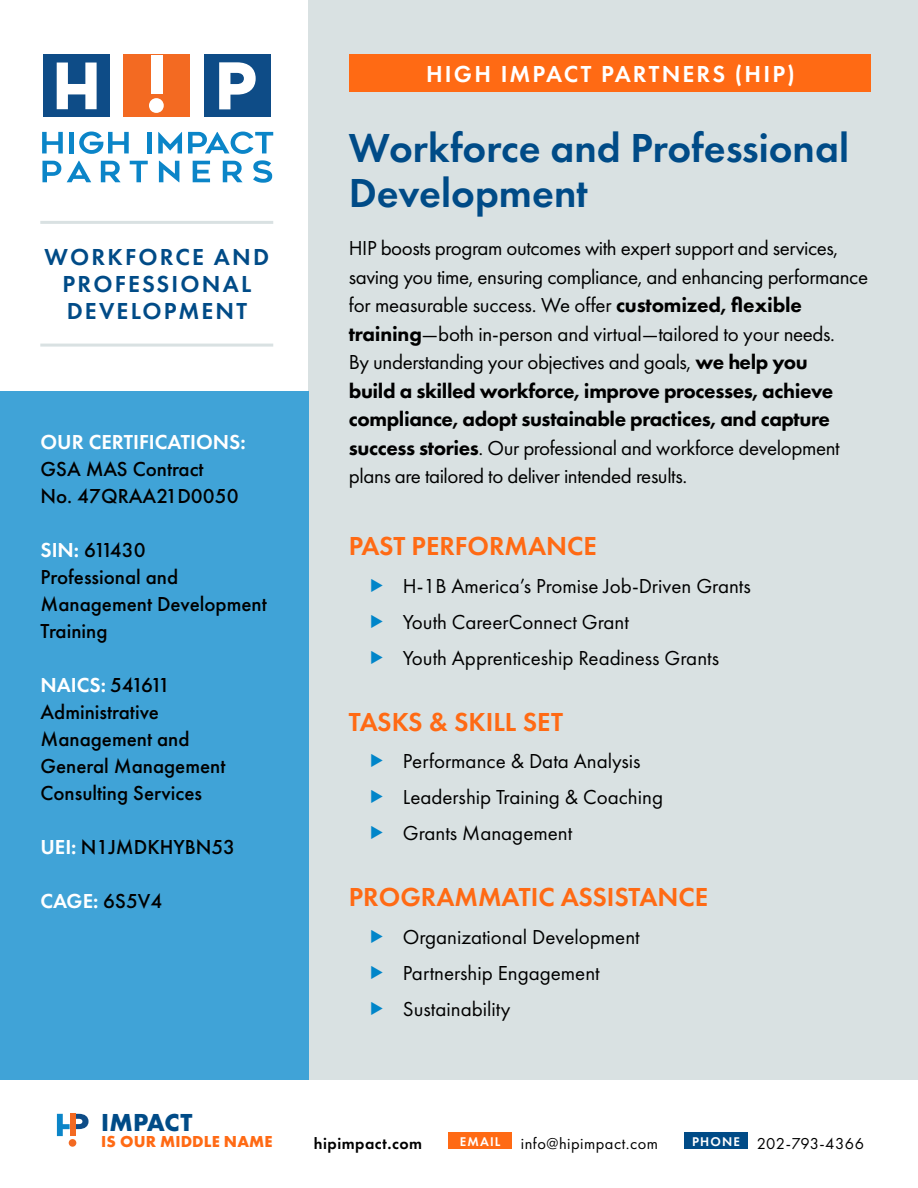
<style>
.page{position:relative;width:918px;height:1188px;background:#fff}
.page>*{position:absolute;margin:0;border:0;box-sizing:border-box;transform-origin:0 0}
.t1{font:600 42px/45px "Futura PT";color:#004b87}
.t2{font:600 27px "Futura PT";color:#ff6a14}
.t3{font:700 25.5px "Futura PT";letter-spacing:.01em;color:#004b87}
.t4{font:600 24px/27px "Futura PT";letter-spacing:.09em;color:#004b87;text-align:center}
.t5{font:600 24px "Futura PT";letter-spacing:.09em;color:#fff}
.t6{font:21px/28.5px "Futura PT";letter-spacing:-.01em;color:#000}
.t7{font:500 21px/27px "Futura PT";color:#000}
.t8{font:600 21px "Futura PT";color:#fff}
.t9{font:700 16.5px "Futura PT";letter-spacing:.01em;color:#ff6a14}
.t10{font:16.35px "Futura PT";letter-spacing:.03em;color:#000}
.t11{font:600 16.35px "Futura PT";letter-spacing:.03em;color:#000}
.s1{font-weight:600;color:#fff}
.s2{font-weight:500;color:#000}
.s3{font-weight:800}
</style>
<div class="page">
<div style="left:309px;top:0;width:609px;height:1080px;background:#d9e1e2"></div>
<div style="left:123px;top:55px;width:67px;height:62px;background:#f36a22"></div>
<div style="left:151px;top:55px;width:11px;height:38px;background:#fff"></div>
<div style="left:43px;top:55px;width:67px;height:62px;background:#0e4c87"></div>
<div style="left:204px;top:55px;width:67px;height:62px;background:#0e4c87"></div>
<svg style="left:42px;top:132px;width:21px;height:21px"></svg>
<div style="left:69px;top:132px;width:5px;height:21px;background:#0b85c8"></div>
<svg style="left:79px;top:132px;width:50px;height:22px"></svg>
<div style="left:147px;top:132px;width:5px;height:21px;background:#0b85c8"></div>
<svg style="left:158px;top:132px;width:24px;height:21px"></svg>
<svg style="left:188px;top:132px;width:85px;height:22px"></svg>
<svg style="left:42px;top:161px;width:19px;height:21px"></svg>
<svg style="left:67px;top:161px;width:24px;height:21px"></svg>
<svg style="left:101px;top:161px;width:20px;height:21px"></svg>
<svg style="left:130px;top:161px;width:18px;height:21px"></svg>
<svg style="left:159px;top:161px;width:20px;height:21px"></svg>
<svg style="left:193px;top:161px;width:17px;height:21px"></svg>
<svg style="left:223px;top:161px;width:20px;height:21px"></svg>
<svg style="left:253px;top:160px;width:19px;height:23px"></svg>
<svg style="left:149px;top:98px;width:15px;height:15px"></svg>
<svg style="left:219px;top:62px;width:37px;height:47px"></svg>
<svg style="left:57px;top:63px;width:40px;height:46px"></svg>
<div style="left:448px;top:1132px;width:64px;height:17px;background:#ff6a14"></div>
<div style="left:684px;top:1132px;width:64px;height:17px;background:#004b87"></div>
<div style="left:69px;top:1139px;width:7px;height:8px;background:#f36a22;border-radius:50%"></div>
<svg style="left:57px;top:1114px;width:32px;height:22px"></svg>
<hr style="left:40px;top:221px;width:233px;height:3px;background:#d9e1e2">
<hr style="left:40px;top:344px;width:233px;height:3px;background:#d9e1e2">
<div style="left:350px;top:54px;width:521px;height:37px;background:#ff6a14"></div>
<div style="left:0;top:392px;width:309px;height:688px;background:#40a3d7"></div>
<p class="t4" style="left:45px;top:243px;width:226px">WORKFORCE AND<br>PROFESSIONAL<br>DEVELOPMENT</p>
<p class="t8" style="left:40px;top:429px;width:207px">OUR CERTIFICATIONS:</p>
<p class="t7" style="left:40px;top:456px;width:200px">GSA MAS Contract<br>No. 47QRAA21D0050</p>
<p class="t7" style="left:40px;top:537px;width:228px"><span class="s1">SIN:</span> 611430<br>Professional and<br>Management Development<br>Training</p>
<p class="t7" style="left:40px;top:672px;width:187px"><span class="s1">NAICS:</span> 541611<br>Administrative<br>Management and<br>General Management<br>Consulting Services</p>
<p class="t7" style="left:40px;top:834px;width:196px"><span class="s1">UEI:</span> N1JMDKHYBN53</p>
<p class="t8" style="left:40px;top:888px;width:124px">CAGE: <span class="s2">6S5V4</span></p>
<p class="t3" style="left:101px;top:1106px;width:93px">IMPACT</p>
<p class="t9" style="left:101px;top:1131px;width:173px">IS OUR MIDDLE NAME</p>
<p class="t5" style="left:426px;top:59px;width:370px">HIGH IMPACT PARTNERS (HIP)</p>
<h1 class="t1" style="left:349px;top:125px;width:502px">Workforce and Professional<br>Development</h1>
<p class="t6" style="left:349px;top:234px;width:521px">HIP boosts program outcomes with expert support and services, saving you time, ensuring compliance, and enhancing performance for measurable success. We offer <span class="s3">customized, flexible training</span>—both in-person and virtual—tailored to your needs.<br>By understanding your objectives and goals, <span class="s3">we help you<br>build a skilled workforce, improve processes, achieve compliance, adopt sustainable practices, and capture success stories</span>. Our professional and workforce development plans are tailored to deliver intended results.</p>
<p class="t2" style="left:349px;top:530px;width:250px">PAST PERFORMANCE</p>
<p class="t6" style="left:403px;top:568px;width:350px;line-height:36px">H-1B America’s Promise Job-Driven Grants<br>Youth CareerConnect Grant<br>Youth Apprenticeship Readiness Grants</p>
<p class="t2" style="left:349px;top:705px;width:216px">TASKS &amp; SKILL SET</p>
<p class="t6" style="left:403px;top:743px;width:262px;line-height:36px">Performance &amp; Data Analysis<br>Leadership Training &amp; Coaching<br>Grants Management</p>
<p class="t2" style="left:349px;top:881px;width:361px">PROGRAMMATIC ASSISTANCE</p>
<p class="t6" style="left:403px;top:919px;width:238px;line-height:36px">Organizational Development<br>Partnership Engagement<br>Sustainability</p>
<p class="t11" style="left:314px;top:1133px;width:110px">hipimpact.com</p>
<p class="t10" style="left:460px;top:1133px;width:200px"><sup>EMAIL</sup> info@hipimpact.com</p>
<p class="t10" style="left:692px;top:1133px;width:173px"><sup>PHONE</sup> 202-793-4366</p>
</div>
